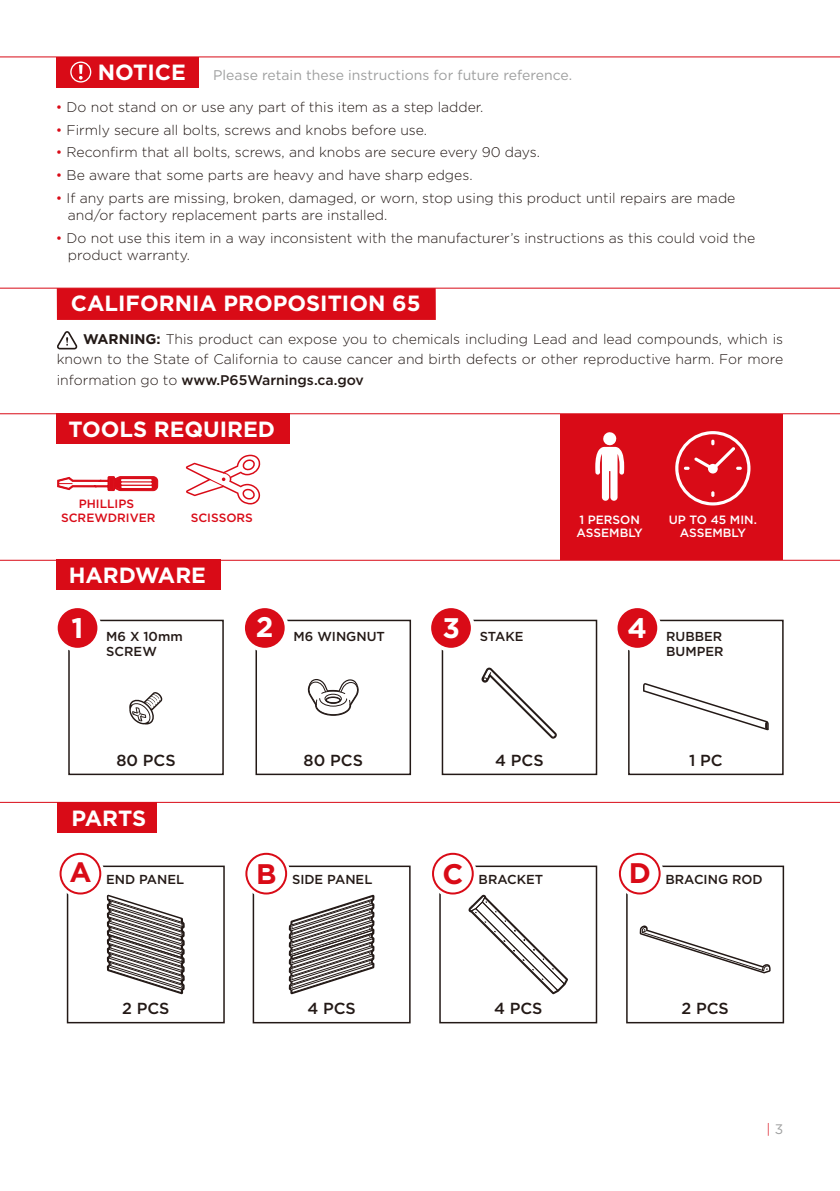
<style>
.page{position:relative;width:840px;height:1191px;background:#fff}
.page>*{position:absolute;margin:0;border:0;box-sizing:border-box;transform-origin:0 0}
.t1{font:700 28.2px "Gotham";color:#fff}
.t2{font:700 28.2px "Gotham";color:#d90b17}
.t3{font:700 28px "Gotham";color:#d90b17}
.t4{font:700 22px "Gotham";color:#fff}
.t5{font:500 16px "Gotham";color:#231916}
.t6{font:300 14px/16.8px "Gotham";color:#231916}
.t7{font:14px "Gotham";color:#9fa0a0}
.t8{font:300 13.8px "Gotham";color:#d90b17}
.t9{font:500 13px/15.6px "Gotham";color:#231916}
.t10{font:500 12px/13px "Gotham";color:#fff;text-align:center}
.t11{font:500 12px/14.4px "Gotham";color:#d90b17;text-align:center}
.s1{color:#d90b17}
.s2{font-weight:700}
.s3{font-weight:500}
.s4{font-weight:400;color:#9fa0a0}
</style>
<div class="page">
<svg style="left:186px;top:455px;width:75px;height:49px"></svg>
<svg style="left:307px;top:679px;width:52px;height:37px"></svg>
<div style="left:560px;top:414px;width:222px;height:146px;background:#d90b17"></div>
<div style="left:56px;top:560px;width:164px;height:30px;background:#d90b17"></div>
<svg style="left:595px;top:432px;width:28px;height:69px"></svg>
<div style="left:57px;top:413px;width:232px;height:31px;background:#d90b17"></div>
<hr style="left:0;top:413px;width:839px;height:1px;background:#d90b17">
<hr style="left:0;top:560px;width:839px;height:1px;background:#d90b17">
<svg style="left:675px;top:431px;width:75px;height:74px"></svg>
<svg style="left:57px;top:476px;width:101px;height:15px"></svg>
<div style="left:57px;top:57px;width:142px;height:30px;background:#d90b17"></div>
<hr style="left:0;top:56px;width:839px;height:1px;background:#d90b17">
<div style="left:70px;top:62px;width:21px;height:21px;border:1px solid #fff;border-radius:50%"></div>
<svg style="left:79px;top:65px;width:4px;height:15px"></svg>
<div style="left:57px;top:802px;width:100px;height:31px;background:#d90b17"></div>
<hr style="left:0;top:802px;width:839px;height:1px;background:#d90b17">
<div style="left:252px;top:865px;width:158px;height:158px;border:2px solid #231916"></div>
<div style="left:67px;top:865px;width:158px;height:158px;border:2px solid #231916"></div>
<div style="left:439px;top:865px;width:158px;height:158px;border:2px solid #231916"></div>
<div style="left:625px;top:865px;width:158px;height:158px;border:2px solid #231916"></div>
<div style="left:68px;top:619px;width:156px;height:156px;border:2px solid #231916"></div>
<svg style="left:57px;top:608px;width:44px;height:44px"></svg>
<div style="left:255px;top:619px;width:156px;height:156px;border:2px solid #231916"></div>
<svg style="left:245px;top:608px;width:43px;height:44px"></svg>
<div style="left:441px;top:619px;width:156px;height:156px;border:2px solid #231916"></div>
<svg style="left:431px;top:608px;width:43px;height:44px"></svg>
<svg style="left:481px;top:667px;width:76px;height:72px"></svg>
<div style="left:627px;top:619px;width:156px;height:156px;border:2px solid #231916"></div>
<svg style="left:617px;top:608px;width:44px;height:44px"></svg>
<svg style="left:129px;top:692px;width:34px;height:33px"></svg>
<svg style="left:643px;top:683px;width:126px;height:48px"></svg>
<div style="left:57px;top:288px;width:378px;height:32px;background:#d90b17"></div>
<hr style="left:0;top:288px;width:839px;height:1px;background:#d90b17">
<svg style="left:57px;top:331px;width:20px;height:18px"></svg>
<svg style="left:621px;top:855px;width:149px;height:118px"></svg>
<div style="left:618px;top:852px;width:42px;height:42px;border:2px solid #d90b17;border-radius:50%"></div>
<svg style="left:61px;top:855px;width:124px;height:139px"></svg>
<div style="left:59px;top:852px;width:42px;height:42px;border:2px solid #d90b17;border-radius:50%"></div>
<svg style="left:246px;top:852px;width:128px;height:142px"></svg>
<div style="left:245px;top:853px;width:42px;height:41px;border:2px solid #d90b17;border-radius:50%"></div>
<svg style="left:432px;top:855px;width:136px;height:139px"></svg>
<div style="left:432px;top:852px;width:41px;height:42px;border:2px solid #d90b17;border-radius:50%"></div>
<h3 class="t4" style="left:98px;top:58px;width:90px">NOTICE</h3>
<p class="t6" style="left:56px;top:98px;width:429px"><span class="s1">•</span> Do not stand on or use any part of this item as a step ladder.</p>
<p class="t6" style="left:56px;top:121px;width:372px"><span class="s1">•</span> Firmly secure all bolts, screws and knobs before use.</p>
<p class="t6" style="left:56px;top:144px;width:485px"><span class="s1">•</span> Reconfirm that all bolts, screws, and knobs are secure every 90 days.</p>
<p class="t6" style="left:56px;top:166px;width:418px"><span class="s1">•</span> Be aware that some parts are heavy and have sharp edges.</p>
<p class="t6" style="left:68px;top:189px;width:668px;text-indent:-12px"><span class="s1">•</span> If any parts are missing, broken, damaged, or worn, stop using this product until repairs are made and/or factory replacement parts are installed.</p>
<p class="t6" style="left:68px;top:229px;width:688px;text-indent:-12px"><span class="s1">•</span> Do not use this item in a way inconsistent with the manufacturer’s instructions as this could void the product warranty.</p>
<p class="t7" style="left:213px;top:66px;width:360px">Please retain these instructions for future reference.</p>
<h3 class="t4" style="left:71px;top:289px;width:351px">CALIFORNIA PROPOSITION 65</h3>
<p class="t6" style="left:57px;top:329px;width:727px;line-height:20px;text-align:justify;text-indent:26px"><span class="s2">WARNING:</span> This product can expose you to chemicals including Lead and lead compounds, which is known to the State of California to cause cancer and birth defects or other reproductive harm. For more information go to <span class="s3">www.P65Warnings.ca.gov</span></p>
<h3 class="t4" style="left:68px;top:414px;width:208px">TOOLS REQUIRED</h3>
<p class="t11" style="left:61px;top:496px;width:96px">PHILLIPS<br>SCREWDRIVER</p>
<p class="t11" style="left:191px;top:511px;width:64px">SCISSORS</p>
<h3 class="t4" style="left:69px;top:560px;width:139px">HARDWARE</h3>
<h1 class="t1" style="left:71px;top:609px;width:13px">1</h1>
<p class="t9" style="left:106px;top:628px;width:78px">M6 X 10mm<br>SCREW</p>
<p class="t9" style="left:256px;top:628px;width:130px"><sup>2</sup> M6 WINGNUT</p>
<h1 class="t1" style="left:442px;top:609px;width:19px">3</h1>
<p class="t9" style="left:479px;top:628px;width:45px">STAKE</p>
<p class="t10" style="left:576px;top:513px;width:68px;text-align:left">1 PERSON<br>ASSEMBLY</p>
<p class="t10" style="left:668px;top:513px;width:89px">UP TO 45 MIN.<br>ASSEMBLY</p>
<h1 class="t1" style="left:627px;top:609px;width:21px">4</h1>
<p class="t9" style="left:665px;top:628px;width:59px">RUBBER<br>BUMPER</p>
<p class="t5" style="left:116px;top:750px;width:61px">80 PCS</p>
<p class="t5" style="left:303px;top:750px;width:61px">80 PCS</p>
<p class="t5" style="left:495px;top:750px;width:50px">4 PCS</p>
<p class="t5" style="left:688px;top:750px;width:35px">1 PC</p>
<h3 class="t4" style="left:72px;top:803px;width:76px">PARTS</h3>
<h2 class="t3" style="left:69px;top:853px;width:24px">A</h2>
<h1 class="t2" style="left:256px;top:855px;width:22px">B</h1>
<h1 class="t2" style="left:442px;top:855px;width:22px">C</h1>
<h1 class="t2" style="left:628px;top:854px;width:24px">D</h1>
<p class="t9" style="left:106px;top:872px;width:80px">END PANEL</p>
<p class="t9" style="left:478px;top:872px;width:66px">BRACKET</p>
<p class="t9" style="left:292px;top:872px;width:82px">SIDE PANEL</p>
<p class="t9" style="left:665px;top:872px;width:99px">BRACING ROD</p>
<p class="t5" style="left:122px;top:998px;width:49px">2 PCS</p>
<p class="t5" style="left:307px;top:998px;width:50px">4 PCS</p>
<p class="t5" style="left:493px;top:998px;width:50px">4 PCS</p>
<p class="t5" style="left:681px;top:998px;width:49px">2 PCS</p>
<p class="t8" style="left:766px;top:1120px;width:18px">| <span class="s4">3</span></p>
</div>
